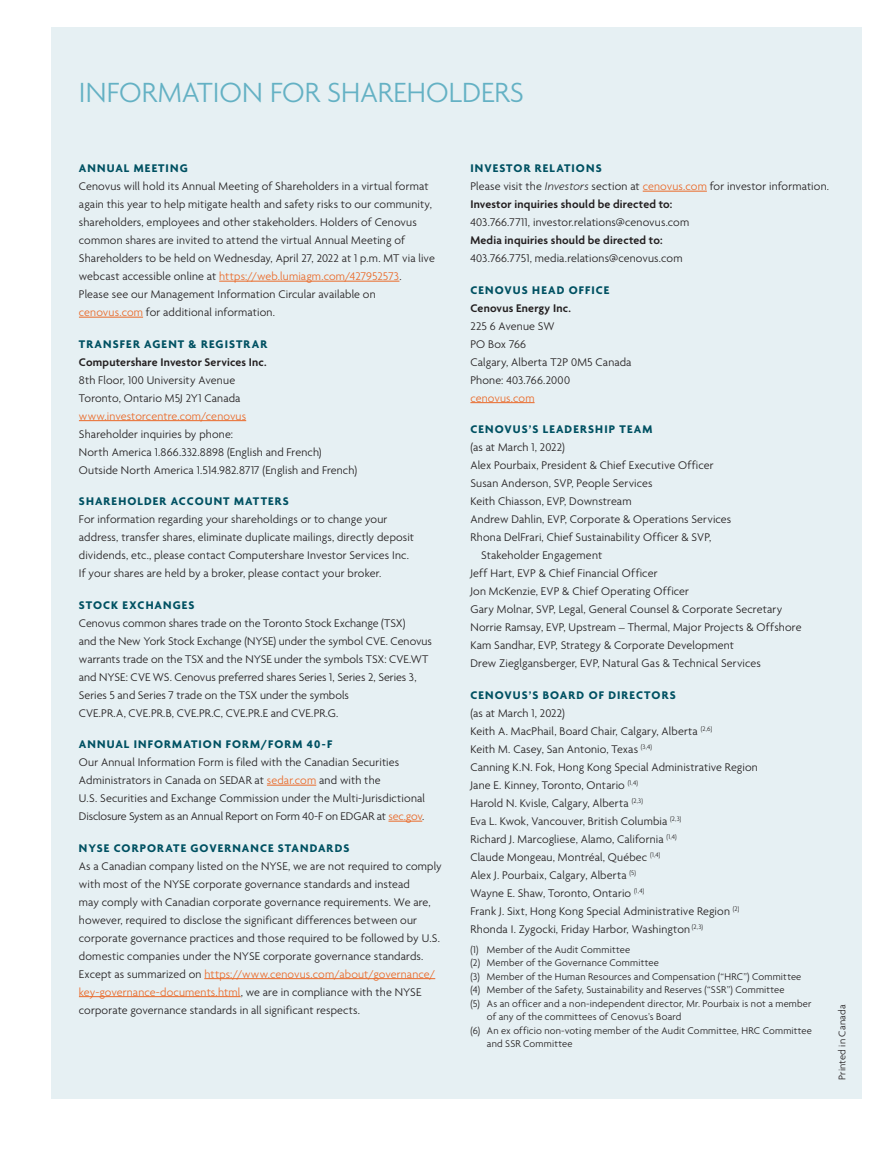
<style>
.page{position:relative;width:891px;height:1161px;background:#fff}
.page>*{position:absolute;margin:0;border:0;box-sizing:border-box;transform-origin:0 0}
.t1{font:300 30px "Agenda";color:#64b1c4}
.t2{font:300 12px/18px "Agenda";letter-spacing:.01em;color:#231f20}
.t3{font:700 12px "Agenda";letter-spacing:.09em;color:#005162}
.t4{font:600 12px "Agenda";letter-spacing:.015em;color:#231f20}
.t5{font:300 12px "Agenda";letter-spacing:.01em;color:#ea6928}
.t6{font:300 10.5px "Agenda";letter-spacing:.02em;color:#231f20}
.s1{color:#ea6928}
.s2{font-weight:700;color:#005162}
.s3{font-style:italic}
.s4{font-weight:600}
</style>
<div class="page">
<div style="left:52px;top:27px;width:810px;height:1072px;background:#e6f0f3"></div>
<hr style="left:219px;top:281px;width:180px;height:1px;background:#ea6928">
<hr style="left:79px;top:317px;width:64px;height:1px;background:#ea6928">
<hr style="left:79px;top:420px;width:167px;height:1px;background:#ea6928">
<hr style="left:267px;top:785px;width:49px;height:1px;background:#ea6928">
<hr style="left:388px;top:821px;width:34px;height:1px;background:#ea6928">
<hr style="left:204px;top:978px;width:231px;height:1px;background:#ea6928">
<hr style="left:79px;top:996px;width:162px;height:1px;background:#ea6928">
<hr style="left:643px;top:191px;width:64px;height:1px;background:#ea6928">
<hr style="left:470px;top:402px;width:65px;height:1px;background:#ea6928">
<h1 class="t1" style="left:79px;top:77px;width:447px">INFORMATION FOR SHAREHOLDERS</h1>
<p class="t3" style="left:79px;top:162px;width:110px">ANNUAL MEETING</p>
<p class="t2" style="left:79px;top:178px;width:357px">Cenovus will hold its Annual Meeting of Shareholders in a virtual format again this year to help mitigate health and safety risks to our community, shareholders, employees and other stakeholders. Holders of Cenovus common shares are invited to attend the virtual Annual Meeting of Shareholders to be held on Wednesday, April 27, 2022 at 1 p.m. MT via live webcast accessible online at <span class="s1">https://web.lumiagm.com/427952573</span>.<br>Please see our Management Information Circular available on <span class="s1">cenovus.com</span> for additional information.</p>
<p class="t3" style="left:79px;top:337px;width:190px">TRANSFER AGENT &amp; REGISTRAR</p>
<p class="t4" style="left:79px;top:355px;width:189px">Computershare Investor Services Inc.</p>
<p class="t2" style="left:79px;top:372px;width:163px">8th Floor, 100 University Avenue<br>Toronto, Ontario M5J 2Y1 Canada</p>
<p class="t5" style="left:79px;top:409px;width:169px">www.investorcentre.com/cenovus</p>
<p class="t2" style="left:79px;top:426px;width:280px">Shareholder inquiries by phone:<br>North America 1.866.332.8898 (English and French)<br>Outside North America 1.514.982.8717 (English and French)</p>
<p class="t3" style="left:79px;top:495px;width:211px">SHAREHOLDER ACCOUNT MATTERS</p>
<p class="t2" style="left:79px;top:511px;width:337px">For information regarding your shareholdings or to change your address, transfer shares, eliminate duplicate mailings, directly deposit dividends, etc., please contact Computershare Investor Services Inc.<br>If your shares are held by a broker, please contact your broker.</p>
<p class="t3" style="left:79px;top:598px;width:117px">STOCK EXCHANGES</p>
<p class="t2" style="left:79px;top:615px;width:355px">Cenovus common shares trade on the Toronto Stock Exchange (TSX)<br>and the New York Stock Exchange (NYSE) under the symbol CVE. Cenovus warrants trade on the TSX and the NYSE under the symbols TSX: CVE.WT and NYSE: CVE WS. Cenovus preferred shares Series 1, Series 2, Series 3, Series 5 and Series 7 trade on the TSX under the symbols<br>CVE.PR.A, CVE.PR.B, CVE.PR.C, CVE.PR.E and CVE.PR.G.</p>
<p class="t3" style="left:79px;top:738px;width:255px">ANNUAL INFORMATION FORM/FORM 40‑F</p>
<p class="t2" style="left:79px;top:754px;width:348px">Our Annual Information Form is filed with the Canadian Securities Administrators in Canada on SEDAR at <span class="s1">sedar.com</span> and with the<br>U.S. Securities and Exchange Commission under the Multi‑Jurisdictional Disclosure System as an Annual Report on Form 40‑F on EDGAR at <span class="s1">sec.gov</span>.</p>
<p class="t3" style="left:79px;top:841px;width:272px">NYSE CORPORATE GOVERNANCE STANDARDS</p>
<p class="t2" style="left:79px;top:858px;width:364px">As a Canadian company listed on the NYSE, we are not required to comply with most of the NYSE corporate governance standards and instead<br>may comply with Canadian corporate governance requirements. We are, however, required to disclose the significant differences between our corporate governance practices and those required to be followed by U.S. domestic companies under the NYSE corporate governance standards.<br>Except as summarized on <span class="s1">https://www.cenovus.com/about/governance/ key‑governance‑documents.html</span>, we are in compliance with the NYSE corporate governance standards in all significant respects.</p>
<p class="t2" style="left:470px;top:160px;width:360px"><span class="s2">INVESTOR RELATIONS<br></span>Please visit the <span class="s3">Investors</span> section at <span class="s1">cenovus.com</span> for investor information.<br><span class="s4">Investor inquiries should be directed to:</span></p>
<p class="t2" style="left:470px;top:214px;width:220px">403.766.7711, investor.relations@cenovus.com</p>
<p class="t4" style="left:470px;top:234px;width:194px">Media inquiries should be directed to:</p>
<p class="t2" style="left:470px;top:250px;width:214px">403.766.7751, media.relations@cenovus.com</p>
<p class="t3" style="left:470px;top:283px;width:140px">CENOVUS HEAD OFFICE</p>
<p class="t4" style="left:470px;top:301px;width:102px">Cenovus Energy Inc.</p>
<p class="t2" style="left:470px;top:318px;width:163px">225 6 Avenue SW<br>PO Box 766<br>Calgary, Alberta T2P 0M5 Canada<br>Phone: 403.766.2000</p>
<p class="t5" style="left:470px;top:391px;width:66px">cenovus.com</p>
<p class="t3" style="left:470px;top:423px;width:183px">CENOVUS’S LEADERSHIP TEAM</p>
<p class="t2" style="left:470px;top:439px;width:96px">(as at March 1, 2022)</p>
<p class="t2" style="left:470px;top:457px;width:245px">Alex Pourbaix, President &amp; Chief Executive Officer</p>
<p class="t2" style="left:470px;top:475px;width:184px">Susan Anderson, SVP, People Services</p>
<p class="t2" style="left:470px;top:493px;width:163px">Keith Chiasson, EVP, Downstream</p>
<p class="t2" style="left:470px;top:511px;width:262px">Andrew Dahlin, EVP, Corporate &amp; Operations Services</p>
<p class="t2" style="left:470px;top:529px;width:242px">Rhona DelFrari, Chief Sustainability Officer &amp; SVP,</p>
<p class="t2" style="left:481px;top:547px;width:122px">Stakeholder Engagement</p>
<p class="t2" style="left:470px;top:565px;width:189px">Jeff Hart, EVP &amp; Chief Financial Officer</p>
<p class="t2" style="left:470px;top:583px;width:220px">Jon McKenzie, EVP &amp; Chief Operating Officer</p>
<p class="t2" style="left:470px;top:601px;width:313px">Gary Molnar, SVP, Legal, General Counsel &amp; Corporate Secretary</p>
<p class="t2" style="left:470px;top:619px;width:333px">Norrie Ramsay, EVP, Upstream – Thermal, Major Projects &amp; Offshore</p>
<p class="t2" style="left:470px;top:637px;width:265px">Kam Sandhar, EVP, Strategy &amp; Corporate Development</p>
<p class="t2" style="left:470px;top:655px;width:292px">Drew Zieglgansberger, EVP, Natural Gas &amp; Technical Services</p>
<p class="t3" style="left:470px;top:688px;width:207px">CENOVUS’S BOARD OF DIRECTORS</p>
<p class="t2" style="left:470px;top:705px;width:289px">(as at March 1, 2022)<br>Keith A. MacPhail, Board Chair, Calgary, Alberta <sup>(2,6)<br></sup>Keith M. Casey, San Antonio, Texas <sup>(3,4)<br></sup>Canning K.N. Fok, Hong Kong Special Administrative Region Jane E. Kinney, Toronto, Ontario <sup>(1,4)<br></sup>Harold N. Kvisle, Calgary, Alberta <sup>(2,3)<br></sup>Eva L. Kwok, Vancouver, British Columbia <sup>(2,3)<br></sup>Richard J. Marcogliese, Alamo, California <sup>(1,4)<br></sup>Claude Mongeau, Montréal, Québec <sup>(1,4)<br></sup>Alex J. Pourbaix, Calgary, Alberta <sup>(5)<br></sup>Wayne E. Shaw, Toronto, Ontario <sup>(1,4)<br></sup>Frank J. Sixt, Hong Kong Special Administrative Region <sup>(2)<br></sup>Rhonda I. Zygocki, Friday Harbor, Washington <sup>(2,3)</sup></p>
<p class="t6" style="left:470px;top:944px;width:161px">(1) Member of the Audit Committee</p>
<p class="t6" style="left:470px;top:957px;width:190px">(2) Member of the Governance Committee</p>
<p class="t6" style="left:470px;top:971px;width:332px">(3) Member of the Human Resources and Compensation (“HRC”) Committee</p>
<p class="t6" style="left:470px;top:984px;width:316px">(4) Member of the Safety, Sustainability and Reserves (“SSR”) Committee</p>
<p class="t6" style="left:470px;top:998px;width:343px">(5) As an officer and a non‑independent director, Mr. Pourbaix is not a member</p>
<p class="t6" style="left:487px;top:1011px;width:196px">of any of the committees of Cenovus’s Board</p>
<p class="t6" style="left:470px;top:1025px;width:343px">(6) An ex officio non‑voting member of the Audit Committee, HRC Committee</p>
<p class="t6" style="left:487px;top:1038px;width:87px">and SSR Committee</p>
<p class="t6" style="left:836px;top:1080px;width:77px;rotate:-90deg">Printed in Canada</p>
</div>
